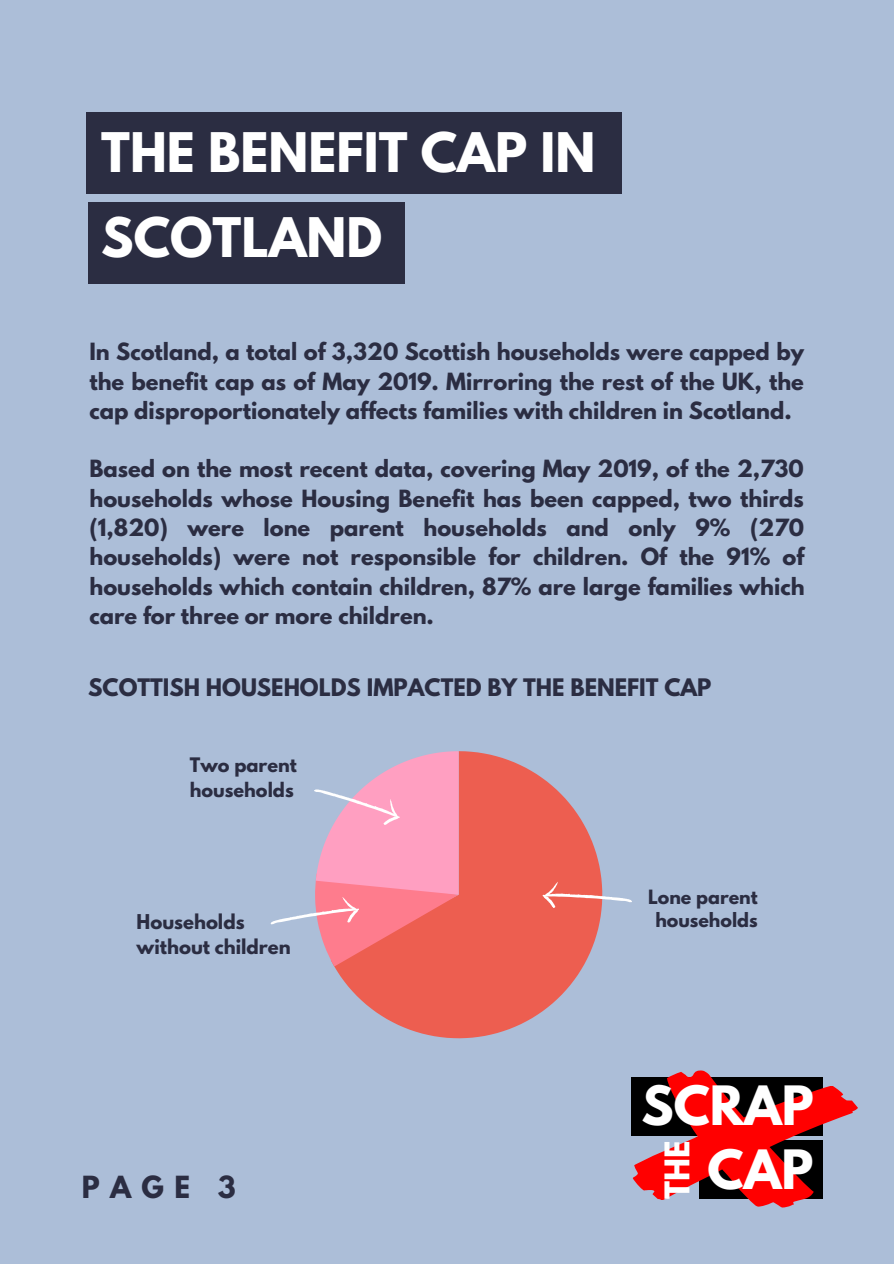
<style>
.page{position:relative;width:894px;height:1264px;background:#fff}
.page>*{position:absolute;margin:0;border:0;box-sizing:border-box;transform-origin:0 0}
.t1{font:700 48.3px/84.4px "League Spartan";color:#fff}
.t2{font:700 48px "League Spartan";color:#fff}
.t3{font:700 30.15px "League Spartan";color:#fff}
.t4{font:700 27px "League Spartan";color:#2b2d42}
.t5{font:700 21.3px "League Spartan";color:#2b2d42}
.t6{font:700 21px/29.2px "League Spartan";color:#2b2d42;text-align:justify}
.t7{font:700 18.15px/24.8px "League Spartan";color:#2b2d42}
.t8{font:700 17.7px/24.8px "League Spartan";color:#2b2d42}
.t9{font:700 17.4px/23.7px "League Spartan";color:#2b2d42;text-align:center}
.t10{font:300 16.05px "Open Sans";color:#000}
</style>
<div class="page">
<div style="left:0;top:0;width:893px;height:1263px;background:#acbed8"></div>
<div style="left:86px;top:113px;width:535px;height:81px;background:#2b2d42"></div>
<svg style="left:334px;top:751px;width:268px;height:287px;fill:#ed5e50"></svg>
<div style="left:590px;top:976px;width:122px;height:123px;background:#acbed8"></div>
<div style="left:88px;top:202px;width:317px;height:81px;background:#2b2d42"></div>
<svg style="left:270px;top:751px;width:189px;height:215px"></svg>
<svg style="left:541px;top:880px;width:91px;height:28px"></svg>
<svg style="left:631px;top:1070px;width:227px;height:138px"></svg>
<p class="t1" style="left:101px;top:117px;width:495px">THE BENEFIT CAP IN<br>SCOTLAND</p>
<p class="t6" style="left:89px;top:340px;width:715px">In Scotland, a total of 3,320 Scottish households were capped by the benefit cap as of May 2019. Mirroring the rest of the UK, the cap disproportionately affects families with children in Scotland.</p>
<p class="t6" style="left:89px;top:457px;width:716px">Based on the most recent data, covering May 2019, of the 2,730 households whose Housing Benefit has been capped, two thirds (1,820) were lone parent households and only 9% (270 households) were not responsible for children. Of the 91% of households which contain children, 87% are large families which care for three or more children.</p>
<p class="t5" style="left:88px;top:676px;width:624px">SCOTTISH HOUSEHOLDS IMPACTED BY THE BENEFIT CAP</p>
<p class="t8" style="left:190px;top:755px;width:108px">Two parent households</p>
<p class="t7" style="left:137px;top:912px;width:156px">Households without children</p>
<p class="t10" style="left:268px;top:932px;width:37px">9.9%</p>
<p class="t4" style="left:82px;top:1174px;width:155px">PAGE 3</p>
<p class="t9" style="left:648px;top:886px;width:111px">Lone parent households</p>
<p class="t2" style="left:641px;top:1081px;width:174px">SCRAP</p>
<p class="t3" style="left:662px;top:1198px;width:60px;rotate:-90deg">THE</p>
<p class="t2" style="left:707px;top:1145px;width:107px">CAP</p>
</div>
